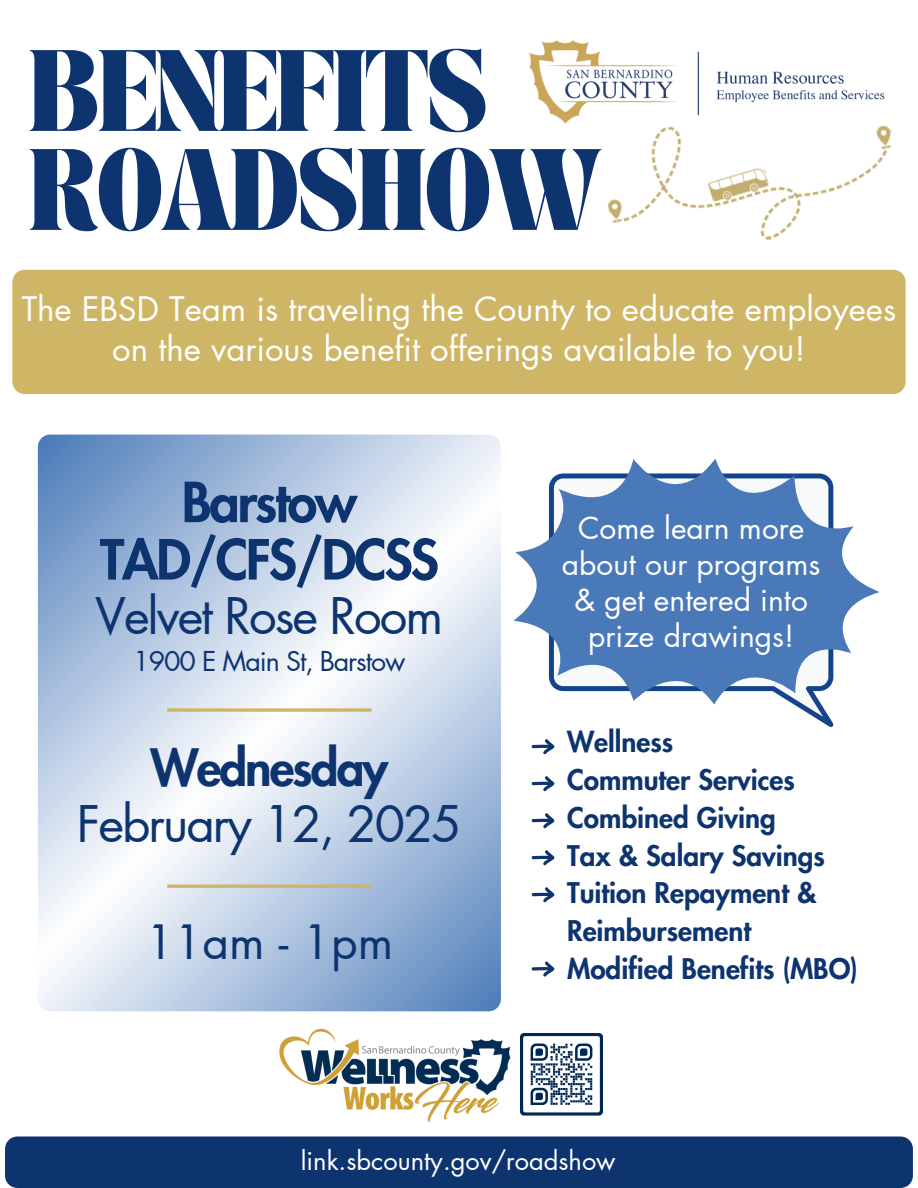
<style>
.page{position:relative;width:918px;height:1188px;background:#fff}
.page>*{position:absolute;margin:0;border:0;box-sizing:border-box;transform-origin:0 0}
.t1{font:700 70.95px/99px "TANASHFORD";letter-spacing:-.045em;color:#0e3470}
.t2{font:800 53.85px/57.3px "Futura LT Pro";letter-spacing:-.04em;color:#0e3470;text-align:center}
.t3{font:49.35px "Futura LT Pro";letter-spacing:-.04em;color:#0e3470}
.t4{font:800 49.35px "Futura LT Pro";letter-spacing:-.04em;color:#0e3470}
.t5{font:46.2px "Futura LT Pro";color:#0e3470}
.t6{font:33px/40.5px "Futura LT Pro";color:#fff;text-align:center}
.t7{font:30px/36px "Futura LT Pro";color:#fff;text-align:center}
.t8{font:800 27.9px/37.8px "Futura LT Pro";color:#0e3470}
.t9{font:26.85px "Futura LT Pro";letter-spacing:-.04em;color:#0e3470}
.t10{font:25.5px "Futura LT Pro";color:#fff}
</style>
<div class="page">
<img style="left:607px;top:128px;width:285px;height:113px">
<img style="left:528px;top:40px;width:361px;height:97px">
<img style="left:279px;top:1028px;width:232px;height:94px">
<img style="left:520px;top:1034px;width:82px;height:82px">
<div style="left:5px;top:1137px;width:908px;height:51px;background:#0e3470"></div>
<div style="left:12px;top:270px;width:893px;height:124px;background:#cfb666"></div>
<svg style="left:38px;top:435px;width:463px;height:576px"></svg>
<svg style="left:532px;top:739px;width:22px;height:15px"></svg>
<svg style="left:532px;top:776px;width:22px;height:15px"></svg>
<svg style="left:532px;top:813px;width:22px;height:15px"></svg>
<svg style="left:532px;top:850px;width:22px;height:15px"></svg>
<svg style="left:532px;top:887px;width:22px;height:16px"></svg>
<svg style="left:532px;top:961px;width:22px;height:16px"></svg>
<svg style="left:795px;top:705px;width:39px;height:22px"></svg>
<svg style="left:513px;top:459px;width:367px;height:246px;fill:#4979b8"></svg>
<svg style="left:167px;top:708px;width:205px;height:4px"></svg>
<hr style="left:167px;top:885px;width:205px;height:3px;background:#cfb666">
<p class="t1" style="left:28px;top:53px;width:575px">BENEFITS<br>ROADSHOW</p>
<h4 class="t6" style="left:22px;top:290px;width:876px">The EBSD Team is traveling the County to educate employees on the various benefit offerings available to you!</h4>
<h2 class="t2" style="left:100px;top:476px;width:340px">Barstow<br>TAD/CFS/DCSS</h2>
<h3 class="t3" style="left:95px;top:593px;width:350px">Velvet Rose Room</h3>
<p class="t9" style="left:133px;top:649px;width:274px">1900 E Main St, Barstow</p>
<h3 class="t4" style="left:151px;top:745px;width:239px">Wednesday</h3>
<h3 class="t3" style="left:77px;top:801px;width:386px">February 12, 2025</h3>
<p class="t5" style="left:146px;top:920px;width:249px">11am - 1pm</p>
<h3 class="t7" style="left:562px;top:511px;width:260px">Come learn more about our programs &amp; get entered into prize drawings!</h3>
<h2 class="t8" style="left:567px;top:724px;width:292px">Wellness<br>Commuter Services<br>Combined Giving<br>Tax &amp; Salary Savings<br>Tuition Repayment &amp;<br>Reimbursement<br>Modified Benefits (MBO)</h2>
<p class="t10" style="left:301px;top:1149px;width:316px">link.sbcounty.gov/roadshow</p>
</div>
